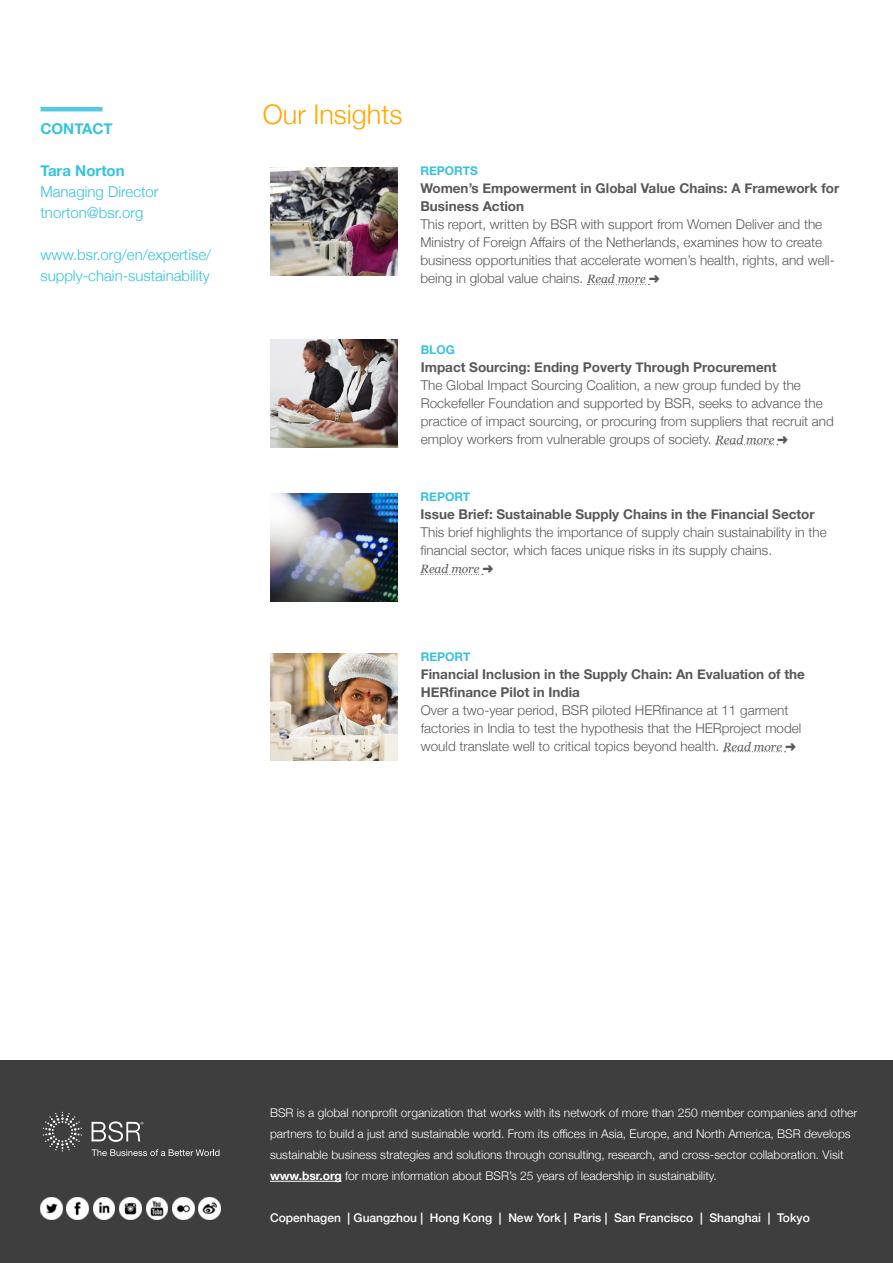
<style>
.page{position:relative;width:893px;height:1263px;background:#fff}
.page>*{position:absolute;margin:0;border:0;box-sizing:border-box;transform-origin:0 0}
.Subhead_Main{font:300 27px "Helvetica Neue";color:#ffa700}
.t1{font:300 15px/21px "Helvetica Neue";color:#35c2e0}
.t2{font:700 15px "Helvetica Neue";color:#35c2e0}
.t3{font:300 13.5px/18px "Helvetica Neue";color:#57585a}
.t4{font:700 13.5px/18px "Helvetica Neue";color:#57585a}
.t5{font:300 12px/21px "Helvetica Neue";color:#fff}
.t6{font:500 12px "Helvetica Neue";color:#fff}
.Subheading_Sidebar{font:700 12px "Helvetica Neue";color:#35c2e0}
.t7{font:italic 12px "Georgia";color:#57585a}
.s1{font-family:"Georgia";font-weight:400;font-style:italic;font-size:12px}
.s2{font-weight:700}
</style>
<div class="page">
<div style="left:0;top:1060px;width:893px;height:203px;background:#3e3e3f"></div>
<hr style="left:270px;top:1181px;width:72px;height:1px;background:#fff">
<svg style="left:92px;top:1149px;width:127px;height:7px"></svg>
<svg style="left:43px;top:1112px;width:39px;height:39px"></svg>
<svg style="left:92px;top:1121px;width:51px;height:21px"></svg>
<img style="left:41px;top:1198px;width:21px;height:21px">
<img style="left:67px;top:1198px;width:21px;height:21px">
<img style="left:173px;top:1198px;width:21px;height:21px">
<img style="left:120px;top:1198px;width:21px;height:21px">
<img style="left:199px;top:1198px;width:22px;height:21px">
<img style="left:146px;top:1198px;width:22px;height:21px">
<img style="left:93px;top:1198px;width:22px;height:21px">
<hr style="left:40px;top:107px;width:63px;height:4px;background:#53cbe4">
<svg style="left:587px;top:284px;width:62px;height:1px"></svg>
<svg style="left:421px;top:574px;width:62px;height:1px"></svg>
<svg style="left:716px;top:444px;width:62px;height:1px"></svg>
<svg style="left:723px;top:751px;width:63px;height:1px"></svg>
<img style="left:270px;top:167px;width:127px;height:108px">
<img style="left:270px;top:340px;width:127px;height:108px">
<img style="left:270px;top:494px;width:127px;height:108px">
<img style="left:270px;top:653px;width:127px;height:107px">
<p class="t2" style="left:40px;top:117px;width:74px">CONTACT</p>
<p class="t2" style="left:40px;top:159px;width:86px">Tara Norton</p>
<p class="t1" style="left:40px;top:180px;width:120px">Managing Director</p>
<p class="t1" style="left:40px;top:201px;width:105px">tnorton@bsr.org</p>
<p class="t1" style="left:40px;top:243px;width:172px">www.bsr.org/en/expertise/ supply-chain-sustainability</p>
<p class="Subhead_Main" style="left:263px;top:93px;width:141px">Our Insights</p>
<p class="Subheading_Sidebar" style="left:420px;top:162px;width:59px">REPORTS</p>
<p class="t4" style="left:420px;top:180px;width:420px">Women’s Empowerment in Global Value Chains: A Framework for<br>Business Action</p>
<p class="t3" style="left:420px;top:215px;width:416px">This report, written by BSR with support from Women Deliver and the Ministry of Foreign Affairs of the Netherlands, examines how to create business opportunities that accelerate women’s health, rights, and well&shy;being in global value chains. <span class="s1">Read more</span> ➜</p>
<p class="Subheading_Sidebar" style="left:421px;top:340px;width:36px">BLOG</p>
<p class="t4" style="left:421px;top:358px;width:357px">Impact Sourcing: Ending Poverty Through Procurement</p>
<p class="t3" style="left:421px;top:375px;width:415px">The Global Impact Sourcing Coalition, a new group funded by the Rockefeller Foundation and supported by BSR, seeks to advance the practice of impact sourcing, or procuring from suppliers that recruit and employ workers from vulnerable groups of society. <span class="s1">Read more</span> ➜</p>
<p class="Subheading_Sidebar" style="left:421px;top:488px;width:51px">REPORT</p>
<p class="t4" style="left:421px;top:506px;width:396px">Issue Brief: Sustainable Supply Chains in the Financial Sector</p>
<p class="t3" style="left:421px;top:523px;width:408px">This brief highlights the importance of supply chain sustainability in the financial sector, which faces unique risks in its supply chains.</p>
<p class="t7" style="left:421px;top:560px;width:74px">Read more ➜</p>
<p class="Subheading_Sidebar" style="left:421px;top:647px;width:51px">REPORT</p>
<p class="t4" style="left:421px;top:665px;width:386px">Financial Inclusion in the Supply Chain: An Evaluation of the<br>HERfinance Pilot in India</p>
<p class="t3" style="left:421px;top:700px;width:382px">Over a two-year period, BSR piloted HERfinance at 11 garment factories in India to test the hypothesis that the HERproject model would translate well to critical topics beyond health. <span class="s1">Read more</span> ➜</p>
<p class="t5" style="left:270px;top:1101px;width:589px">BSR is a global nonprofit organization that works with its network of more than 250 member companies and other partners to build a just and sustainable world. From its offices in Asia, Europe, and North America, BSR develops sustainable business strategies and solutions through consulting, research, and cross-sector collaboration. Visit <span class="s2">www.bsr.org</span> for more information about BSR’s 25 years of leadership in sustainability.</p>
<p class="t6" style="left:270px;top:1208px;width:541px">Copenhagen | Guangzhou | Hong Kong | New York | Paris | San Francisco | Shanghai | Tokyo</p>
</div>
